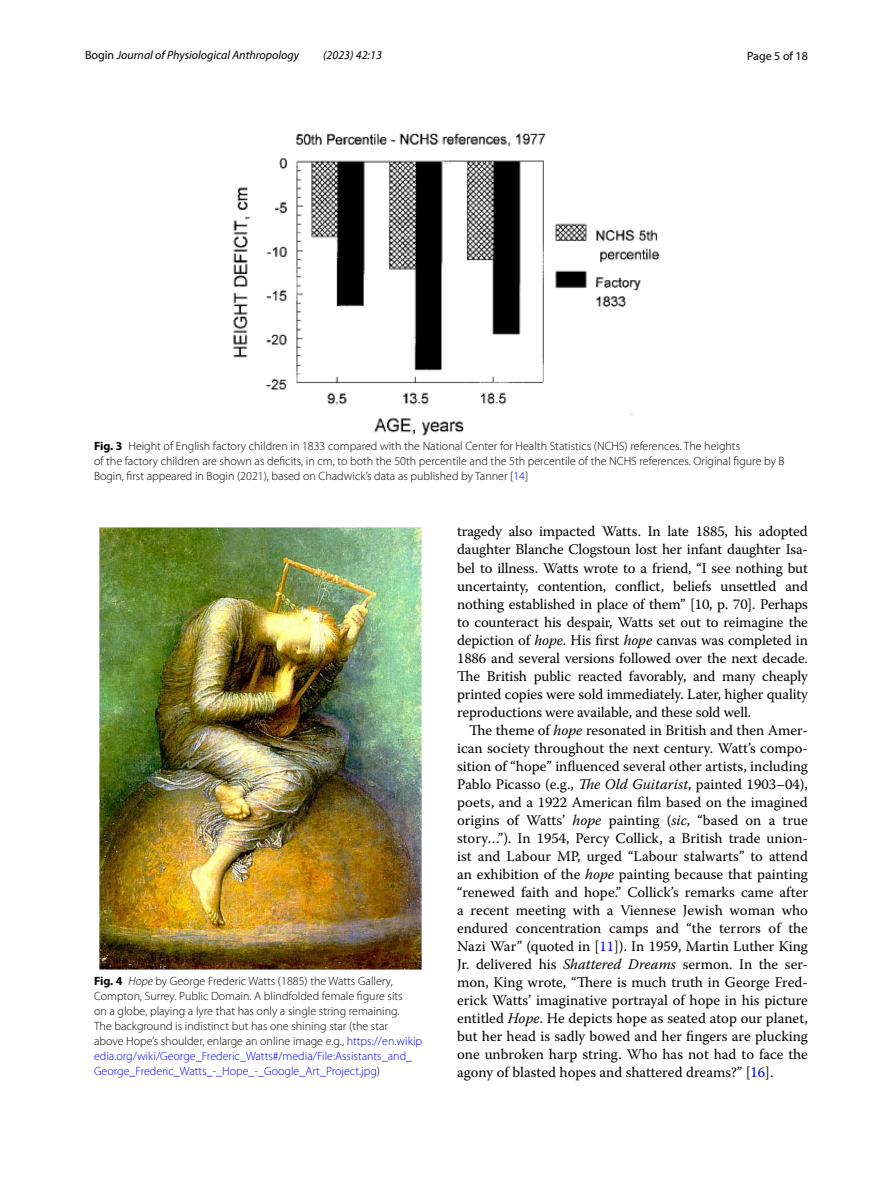
<style>
.page{position:relative;width:893px;height:1187px;background:#fff}
.page>*{position:absolute;margin:0;border:0;box-sizing:border-box;transform-origin:0 0}
.t1{font:14.7px/18px "Warnock Pro";letter-spacing:-.005em;color:#000;text-align:justify}
.t2{font:300 12px/15px "Myriad Pro";color:#000}
.t3{font:italic 12px "Myriad Pro";color:#000}
.t4{font:12px "Myriad Pro";color:#000}
.s1{font-style:normal}
.s2{font-weight:700}
.s3{color:#00f}
.s4{font-style:italic}
</style>
<div class="page">
<img style="left:234px;top:133px;width:425px;height:302px">
<img style="left:100px;top:527px;width:321px;height:442px">
<p class="t3" style="left:85px;top:48px;width:216px"><span class="s1">Bogin</span> Journal of Physiological Anthropology</p>
<p class="t3" style="left:323px;top:48px;width:60px">(2023) 42:13</p>
<p class="t4" style="left:747px;top:48px;width:62px">Page 5 of 18</p>
<p class="t2" style="left:94px;top:439px;width:692px"><span class="s2">Fig. 3</span> Height of English factory children in 1833 compared with the National Center for Health Statistics (NCHS) references. The heights<br>of the factory children are shown as deficits, in cm, to both the 50th percentile and the 5th percentile of the NCHS references. Original figure by B<br>Bogin, first appeared in Bogin (2021), based on Chadwick’s data as published by Tanner [<span class="s3">14</span>]</p>
<p class="t2" style="left:94px;top:973px;width:330px"><span class="s2">Fig. 4</span> <span class="s4">Hope</span> by George Frederic Watts (1885) the Watts Gallery, Compton, Surrey. Public Domain. A blindfolded female figure sits<br>on a globe, playing a lyre that has only a single string remaining.<br>The background is indistinct but has one shining star (the star<br>above Hope’s shoulder, enlarge an online image e.g., <span class="s3">https://en.wikip edia.org/wiki/George_Frederic_Watts#/media/File:Assistants_and_ George_Frederic_Watts_-_Hope_-_Google_Art_Project.jpg</span>)</p>
<p class="t1" style="left:457px;top:522px;width:352px">tragedy also impacted Watts. In late 1885, his adopted daughter Blanche Clogstoun lost her infant daughter Isa&shy;bel to illness. Watts wrote to a friend, “I see nothing but uncertainty, contention, conflict, beliefs unsettled and nothing established in place of them” [10, p. 70]. Perhaps to counteract his despair, Watts set out to reimagine the depiction of <span class="s4">hope</span>. His first <span class="s4">hope</span> canvas was completed in 1886 and several versions followed over the next decade.<br>The British public reacted favorably, and many cheaply printed copies were sold immediately. Later, higher quality reproductions were available, and these sold well.</p>
<p class="t1" style="left:457px;top:720px;width:352px;text-indent:12px">The theme of <span class="s4">hope</span> resonated in British and then Amer&shy;ican society throughout the next century. Watt’s compo&shy;sition of “hope” influenced several other artists, including Pablo Picasso (e.g., <span class="s4">The Old Guitarist</span>, painted 1903–04), poets, and a 1922 American film based on the imagined origins of Watts’ <span class="s4">hope</span> painting (<span class="s4">sic</span>, “based on a true story…”). In 1954, Percy Collick, a British trade union&shy;ist and Labour MP, urged “Labour stalwarts” to attend an exhibition of the <span class="s4">hope</span> painting because that painting “renewed faith and hope.” Collick’s remarks came after a recent meeting with a Viennese Jewish woman who endured concentration camps and “the terrors of the Nazi War” (quoted in [<span class="s3">11</span>]). In 1959, Martin Luther King Jr. delivered his <span class="s4">Shattered Dreams</span> sermon. In the ser&shy;mon, King wrote, “There is much truth in George Fred&shy;erick Watts’ imaginative portrayal of hope in his picture entitled <span class="s4">Hope</span>. He depicts hope as seated atop our planet, but her head is sadly bowed and her fingers are plucking one unbroken harp string. Who has not had to face the agony of blasted hopes and shattered dreams?” [<span class="s3">16</span>].</p>
</div>
